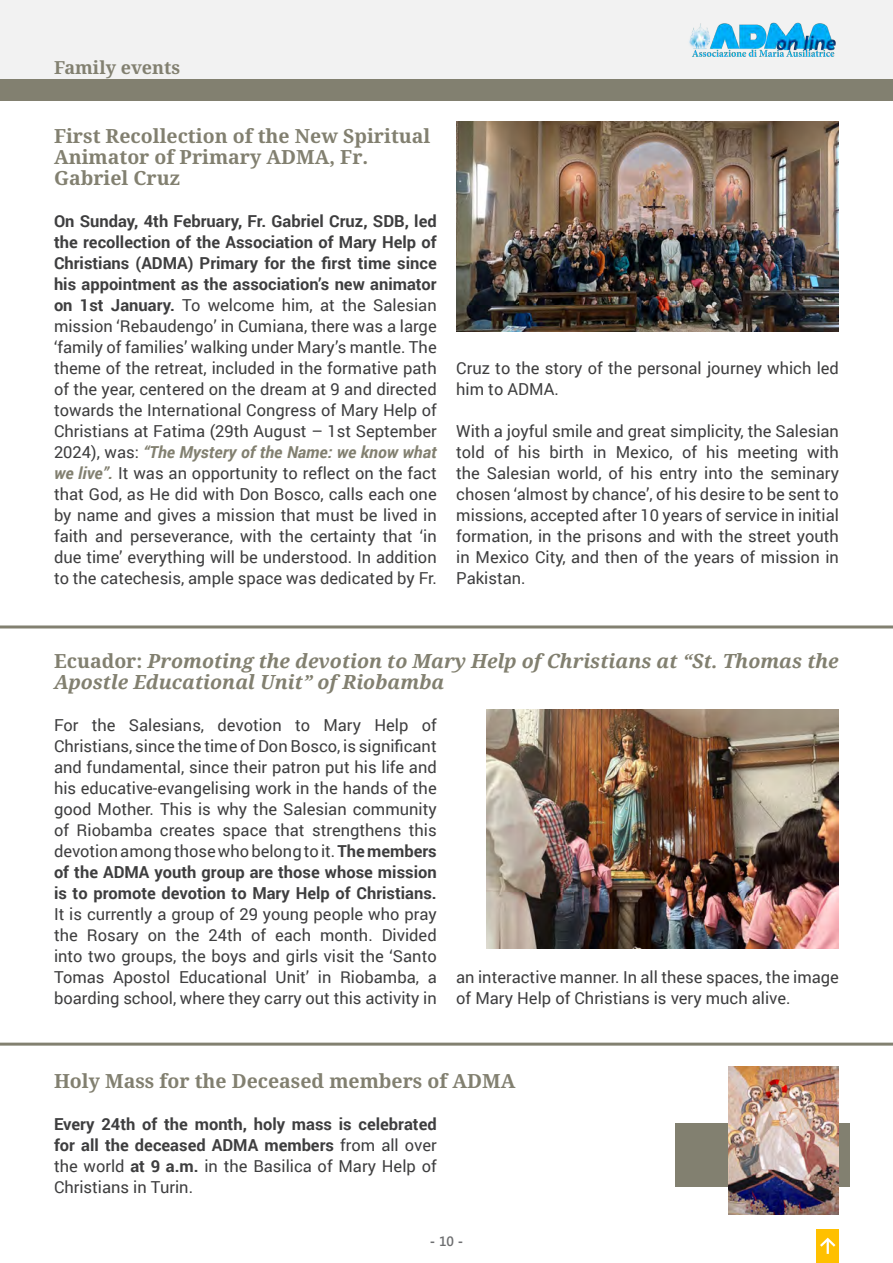
<style>
.page{position:relative;width:893px;height:1263px;background:#fff}
.page>*{position:absolute;margin:0;border:0;box-sizing:border-box;transform-origin:0 0}
.t1{font:700 19.5px/21px "Noto Serif";color:#828070}
.t2{font:italic 700 19.5px/21px "Noto Serif";color:#828070}
.t3{font:700 18px "Noto Serif";color:#828070}
.t4{font:16.5px/21px "Roboto";color:#3e3e3f;text-align:justify}
.t5{font:700 16.5px/21px "Roboto";color:#3e3e3f;text-align:justify}
.t6{font:700 13.5px "Segoe UI";color:#6d6e70}
.s1{font-weight:700}
.s2{font-weight:700;font-style:italic;color:#828070}
.s3{font-style:normal}
.s4{font-weight:400}
.s5{font-weight:600}
</style>
<div class="page">
<div style="left:0;top:0;width:893px;height:80px;background:#f2f2f2"></div>
<img style="left:689px;top:22px;width:147px;height:35px">
<div style="left:816px;top:1229px;width:23px;height:34px;background:#ffc000"></div>
<svg style="left:820px;top:1237px;width:16px;height:17px"></svg>
<div style="left:0;top:80px;width:893px;height:20px;background:#828070"></div>
<div style="left:675px;top:1124px;width:174px;height:63px;background:#828070"></div>
<hr style="left:0;top:625px;width:893px;height:3px;background:#828070">
<hr style="left:0;top:1042px;width:893px;height:3px;background:#828070">
<img style="left:456px;top:122px;width:383px;height:210px">
<img style="left:487px;top:710px;width:352px;height:238px">
<img style="left:729px;top:1067px;width:110px;height:148px">
<p class="t3" style="left:54px;top:54px;width:128px">Family events</p>
<p class="t1" style="left:54px;top:124px;width:378px">First Recollection of the New Spiritual<br>Animator of Primary ADMA, Fr.<br>Gabriel Cruz</p>
<p class="t4" style="left:54px;top:210px;width:384px"><span class="s1">On Sunday, 4th February, Fr. Gabriel Cruz, SDB, led the recollection of the Association of Mary Help of Christians (ADMA) Primary for the first time since his appointment as the association’s new animator on 1st January.</span> To welcome him, at the Salesian mission ‘Rebaudengo’ in Cumiana, there was a large ‘family of families’ walking under Mary’s mantle. The theme of the retreat, included in the formative path of the year, centered on the dream at 9 and directed towards the International Congress of Mary Help of Christians at Fatima (29th August – 1st September 2024), was: <span class="s2">“The Mystery of the Name: we know what we live”.</span> It was an opportunity to reflect on the fact that God, as He did with Don Bosco, calls each one by name and gives a mission that must be lived in faith and perseverance, with the certainty that ‘in due time’ everything will be understood. In addition to the catechesis, ample space was dedicated by Fr.</p>
<p class="t4" style="left:456px;top:357px;width:384px">Cruz to the story of the personal journey which led him to ADMA.</p>
<p class="t4" style="left:456px;top:420px;width:384px">With a joyful smile and great simplicity, the Salesian told of his birth in Mexico, of his meeting with the Salesian world, of his entry into the seminary chosen ‘almost by chance’, of his desire to be sent to missions, accepted after 10 years of service in initial formation, in the prisons and with the street youth in Mexico City, and then of the years of mission in Pakistan.</p>
<p class="t2" style="left:54px;top:649px;width:786px"><span class="s3">Ecuador:</span> Promoting the devotion to Mary Help of Christians at “St. Thomas the<br>Apostle Educational Unit” of Riobamba</p>
<p class="t4" style="left:54px;top:714px;width:384px">For the Salesians, devotion to Mary Help of Christians, since the time of Don Bosco, is significant and fundamental, since their patron put his life and his educative-evangelising work in the hands of the good Mother. This is why the Salesian community of Riobamba creates space that strengthens this devotion among those who belong to it. <span class="s1">The members of the ADMA youth group are those whose mission is to promote devotion to Mary Help of Christians.<br></span>It is currently a group of 29 young people who pray the Rosary on the 24th of each month. Divided into two groups, the boys and girls visit the ‘Santo Tomas Apostol Educational Unit’ in Riobamba, a boarding school, where they carry out this activity in</p>
<p class="t4" style="left:456px;top:966px;width:384px">an interactive manner. In all these spaces, the image of Mary Help of Christians is very much alive.</p>
<p class="t1" style="left:54px;top:1069px;width:463px">Holy Mass for the Deceased members of ADMA</p>
<p class="t5" style="left:54px;top:1112px;width:384px">Every 24th of the month, holy mass is celebrated for all the deceased ADMA members <span class="s4">from all over the world</span> at 9 a.m. <span class="s4">in the Basilica of Mary Help of Christians in Turin.</span></p>
<p class="t6" style="left:430px;top:1229px;width:35px">- <span class="s5">10</span> -</p>
</div>
